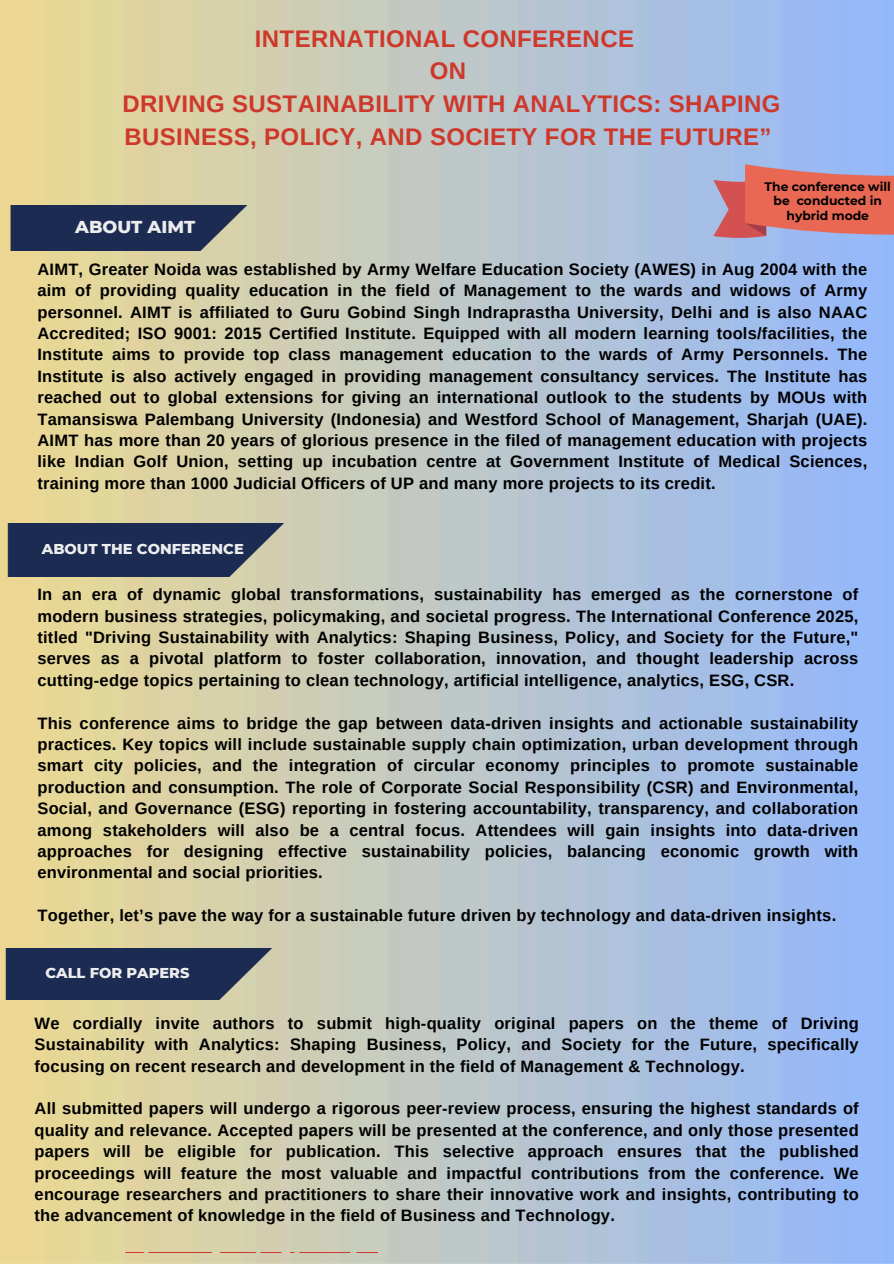
<style>
.page{position:relative;width:894px;height:1264px;background:#fff}
.page>*{position:absolute;margin:0;border:0;box-sizing:border-box;transform-origin:0 0}
.t1{font:700 24px/32.7px "Arimo";letter-spacing:.015em;color:#ce382b;text-align:center}
.t2{font:800 17.55px "Montserrat";color:#ededed}
.t3{font:700 16.5px/21.3px "Arimo";letter-spacing:.015em;color:#000;text-align:justify}
.t4{font:800 14.55px "Montserrat";color:#ededed}
.t5{font:700 12.3px/14.7px "Montserrat";color:#000;text-align:center}
</style>
<div class="page">
<img style="left:0;top:0;width:893px;height:1263px">
<img style="left:6px;top:523px;width:279px;height:53px">
<svg style="left:125px;top:1251px;width:253px;height:1px"></svg>
<img style="left:10px;top:205px;width:238px;height:45px">
<svg style="left:713px;top:164px;width:180px;height:74px;background:#d47877"></svg>
<img style="left:5px;top:948px;width:269px;height:51px">
<h3 class="t1" style="left:122px;top:22px;width:659px">INTERNATIONAL CONFERENCE<br>ON<br>DRIVING SUSTAINABILITY WITH ANALYTICS: SHAPING<br>BUSINESS, POLICY, AND SOCIETY FOR THE FUTURE”</h3>
<p class="t2" style="left:75px;top:216px;width:121px">ABOUT AIMT</p>
<h4 class="t5" style="left:764px;top:179px;width:128px">The conference will be conducted in hybrid mode</h4>
<h2 class="t3" style="left:37px;top:258px;width:831px">AIMT, Greater Noida was established by Army Welfare Education Society (AWES) in Aug 2004 with the aim of providing quality education in the field of Management to the wards and widows of Army personnel. AIMT is affiliated to Guru Gobind Singh Indraprastha University, Delhi and is also NAAC Accredited; ISO 9001: 2015 Certified Institute. Equipped with all modern learning tools/facilities, the Institute aims to provide top class management education to the wards of Army Personnels. The Institute is also actively engaged in providing management consultancy services. The Institute has reached out to global extensions for giving an international outlook to the students by MOUs with Tamansiswa Palembang University (Indonesia) and Westford School of Management, Sharjah (UAE).<br>AIMT has more than 20 years of glorious presence in the filed of management education with projects like Indian Golf Union, setting up incubation centre at Government Institute of Medical Sciences, training more than 1000 Judicial Officers of UP and many more projects to its credit.</h2>
<h3 class="t4" style="left:42px;top:539px;width:203px">ABOUT THE CONFERENCE</h3>
<p class="t3" style="left:37px;top:584px;width:822px">In an era of dynamic global transformations, sustainability has emerged as the cornerstone of modern business strategies, policymaking, and societal progress. The International Conference 2025, titled "Driving Sustainability with Analytics: Shaping Business, Policy, and Society for the Future," serves as a pivotal platform to foster collaboration, innovation, and thought leadership across cutting-edge topics pertaining to clean technology, artificial intelligence, analytics, ESG, CSR.</p>
<h1 class="t3" style="left:37px;top:712px;width:822px">This conference aims to bridge the gap between data-driven insights and actionable sustainability practices. Key topics will include sustainable supply chain optimization, urban development through smart city policies, and the integration of circular economy principles to promote sustainable production and consumption. The role of Corporate Social Responsibility (CSR) and Environmental, Social, and Governance (ESG) reporting in fostering accountability, transparency, and collaboration among stakeholders will also be a central focus. Attendees will gain insights into data-driven approaches for designing effective sustainability policies, balancing economic growth with environmental and social priorities.</h1>
<p class="t3" style="left:37px;top:904px;width:800px">Together, let’s pave the way for a sustainable future driven by technology and data-driven insights.</p>
<h3 class="t4" style="left:45px;top:964px;width:145px">CALL FOR PAPERS</h3>
<h3 class="t3" style="left:35px;top:1012px;width:825px">We cordially invite authors to submit high-quality original papers on the theme of Driving Sustainability with Analytics: Shaping Business, Policy, and Society for the Future, specifically focusing on recent research and development in the field of Management &amp; Technology.</h3>
<p class="t3" style="left:35px;top:1097px;width:825px">All submitted papers will undergo a rigorous peer-review process, ensuring the highest standards of quality and relevance. Accepted papers will be presented at the conference, and only those presented papers will be eligible for publication. This selective approach ensures that the published proceedings will feature the most valuable and impactful contributions from the conference. We encourage researchers and practitioners to share their innovative work and insights, contributing to the advancement of knowledge in the field of Business and Technology.</p>
</div>
